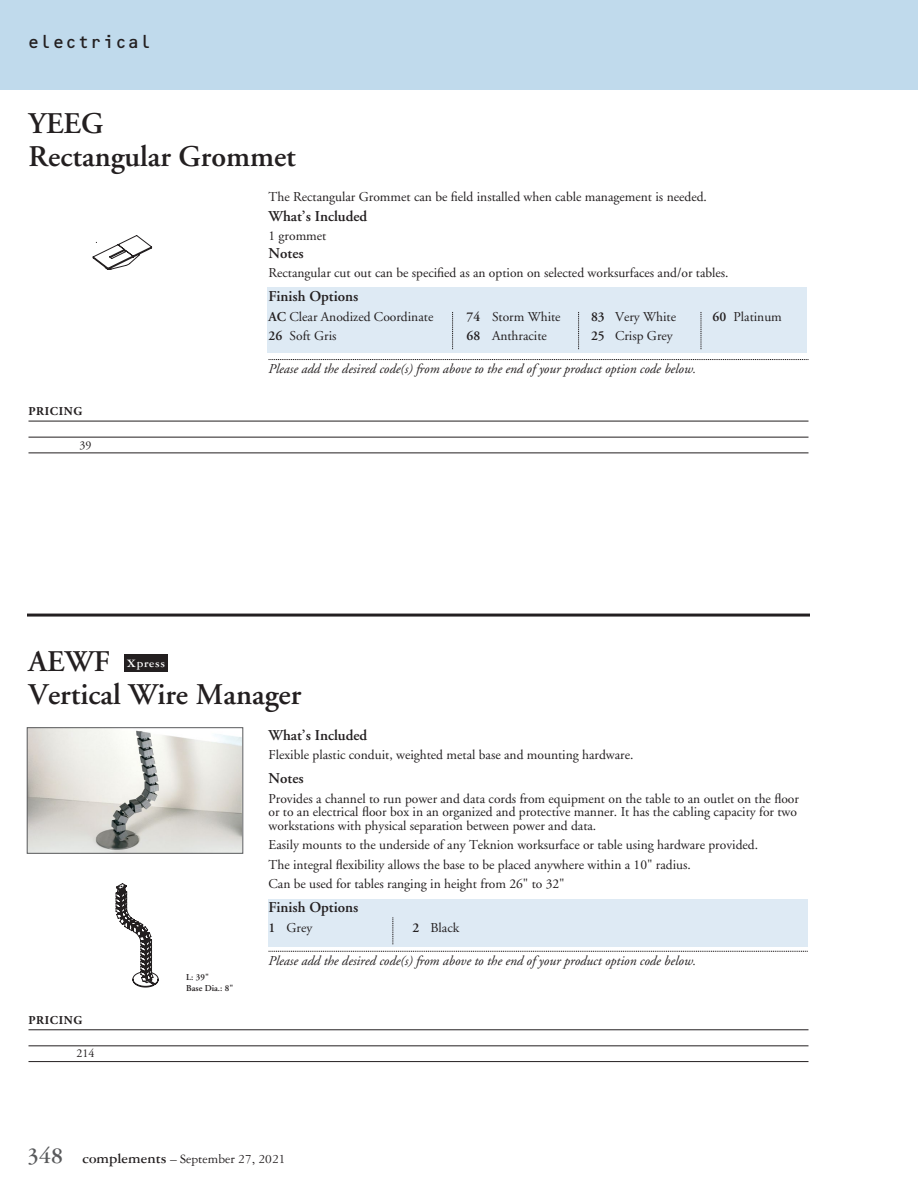
<style>
.page{position:relative;width:918px;height:1188px;background:#fff}
.page>*{position:absolute;margin:0;border:0;box-sizing:border-box;transform-origin:0 0}
.t1{font:600 30px/33px "Adobe Garamond";color:#231f20}
.t2{font:18px "OCRB";letter-spacing:-.025em;color:#231f20}
.t3{font:600 15px "Adobe Garamond";color:#231f20}
.t4{font:13.5px/13.5px "Adobe Garamond";color:#231f20}
.t5{font:italic 13.5px "Adobe Garamond";color:#231f20}
.t6{font:13.5px "Garamond Three";color:#231f20}
.t7{font:700 12px "Adobe Garamond";letter-spacing:.05em;color:#231f20}
.t8{font:700 12px "Garamond Three";letter-spacing:.05em;color:#fff}
.t9{font:12px "Adobe Garamond";color:#231f20}
.t10{font:600 9px/10.8px "Adobe Garamond";color:#231f20}
.s1{font-weight:600}
.s2{font-weight:700;font-size:24px;color:#58595b}
.s3{font-weight:700;font-size:15px}
</style>
<div class="page">
<div style="left:0;top:0;width:918px;height:90px;background:#c0daec"></div>
<div style="left:267px;top:287px;width:540px;height:66px;background:#deeaf4"></div>
<svg style="left:452px;top:312px;width:1px;height:37px"></svg>
<svg style="left:578px;top:312px;width:1px;height:37px"></svg>
<svg style="left:701px;top:312px;width:1px;height:37px"></svg>
<div style="left:268px;top:899px;width:540px;height:48px;background:#deeaf4"></div>
<svg style="left:393px;top:917px;width:1px;height:27px"></svg>
<svg style="left:268px;top:951px;width:540px;height:1px"></svg>
<img style="left:29px;top:730px;width:212px;height:122px">
<div style="left:27px;top:728px;width:216px;height:126px;border:1px solid #58595b"></div>
<svg style="left:116px;top:883px;width:42px;height:104px"></svg>
<div style="left:124px;top:654px;width:44px;height:18px;background:#231f20"></div>
<svg style="left:268px;top:359px;width:540px;height:1px"></svg>
<svg style="left:92px;top:235px;width:60px;height:35px"></svg>
<hr style="left:27px;top:614px;width:783px;height:3px;background:#231f20">
<hr style="left:28px;top:421px;width:780px;height:1px;background:#231f20">
<hr style="left:28px;top:437px;width:780px;height:1px;background:#231f20">
<hr style="left:28px;top:453px;width:780px;height:1px;background:#231f20">
<hr style="left:28px;top:1030px;width:780px;height:1px;background:#231f20">
<hr style="left:28px;top:1046px;width:780px;height:1px;background:#231f20">
<hr style="left:28px;top:1061px;width:780px;height:1px;background:#231f20">
<h2 class="t2" style="left:27px;top:32px;width:127px">electrical</h2>
<h1 class="t1" style="left:28px;top:107px;width:269px">YEEG<br>Rectangular Grommet</h1>
<p class="t4" style="left:268px;top:191px;width:440px">The Rectangular Grommet can be field installed when cable management is needed.</p>
<p class="t3" style="left:268px;top:208px;width:100px">What’s Included</p>
<p class="t4" style="left:268px;top:229px;width:59px">1 grommet</p>
<p class="t3" style="left:268px;top:245px;width:37px">Notes</p>
<p class="t4" style="left:268px;top:267px;width:462px">Rectangular cut out can be specified as an option on selected worksurfaces and/or tables.</p>
<p class="t3" style="left:268px;top:288px;width:91px">Finish Options</p>
<p class="t4" style="left:268px;top:310px;width:166px"><span class="s1">AC</span> Clear Anodized Coordinate</p>
<p class="t4" style="left:467px;top:310px;width:96px"><span class="s1">74</span> Storm White</p>
<p class="t4" style="left:591px;top:310px;width:87px"><span class="s1">83</span> Very White</p>
<p class="t4" style="left:713px;top:310px;width:71px"><span class="s1">60</span> Platinum</p>
<p class="t4" style="left:269px;top:330px;width:69px"><span class="s1">26</span> Soft Gris</p>
<p class="t4" style="left:467px;top:330px;width:82px"><span class="s1">68</span> Anthracite</p>
<p class="t4" style="left:591px;top:330px;width:83px"><span class="s1">25</span> Crisp Grey</p>
<p class="t5" style="left:269px;top:362px;width:429px">Please add the desired code(s) from above to the end of your product option code below.</p>
<p class="t7" style="left:28px;top:405px;width:55px">PRICING</p>
<p class="t9" style="left:80px;top:438px;width:13px">39</p>
<h1 class="t1" style="left:28px;top:646px;width:274px">AEWF<br>Vertical Wire Manager</h1>
<p class="t3" style="left:268px;top:727px;width:100px">What’s Included</p>
<p class="t4" style="left:268px;top:749px;width:367px">Flexible plastic conduit, weighted metal base and mounting hardware.</p>
<p class="t3" style="left:268px;top:770px;width:37px">Notes</p>
<p class="t4" style="left:268px;top:792px;width:532px">Provides a channel to run power and data cords from equipment on the table to an outlet on the floor or to an electrical floor box in an organized and protective manner. It has the cabling capacity for two workstations with physical separation between power and data.</p>
<p class="t4" style="left:268px;top:836px;width:491px;line-height:19.5px">Easily mounts to the underside of any Teknion worksurface or table using hardware provided.<br>The integral flexibility allows the base to be placed anywhere within a 10" radius.<br>Can be used for tables ranging in height from 26" to 32"</p>
<p class="t3" style="left:268px;top:899px;width:91px">Finish Options</p>
<p class="t4" style="left:268px;top:921px;width:45px"><span class="s1">1</span> Grey</p>
<p class="t4" style="left:412px;top:921px;width:48px"><span class="s1">2</span> Black</p>
<p class="t5" style="left:268px;top:953px;width:429px">Please add the desired code(s) from above to the end of your product option code below.</p>
<p class="t10" style="left:186px;top:972px;width:49px">L: 39"<br>Base Dia.: 8"</p>
<p class="t8" style="left:127px;top:657px;width:40px">Xpress</p>
<p class="t7" style="left:28px;top:1014px;width:55px">PRICING</p>
<p class="t9" style="left:76px;top:1047px;width:19px">214</p>
<p class="t6" style="left:27px;top:1152px;width:260px"><span class="s2">348</span> <span class="s3">complements</span> – September 27, 2021</p>
</div>
